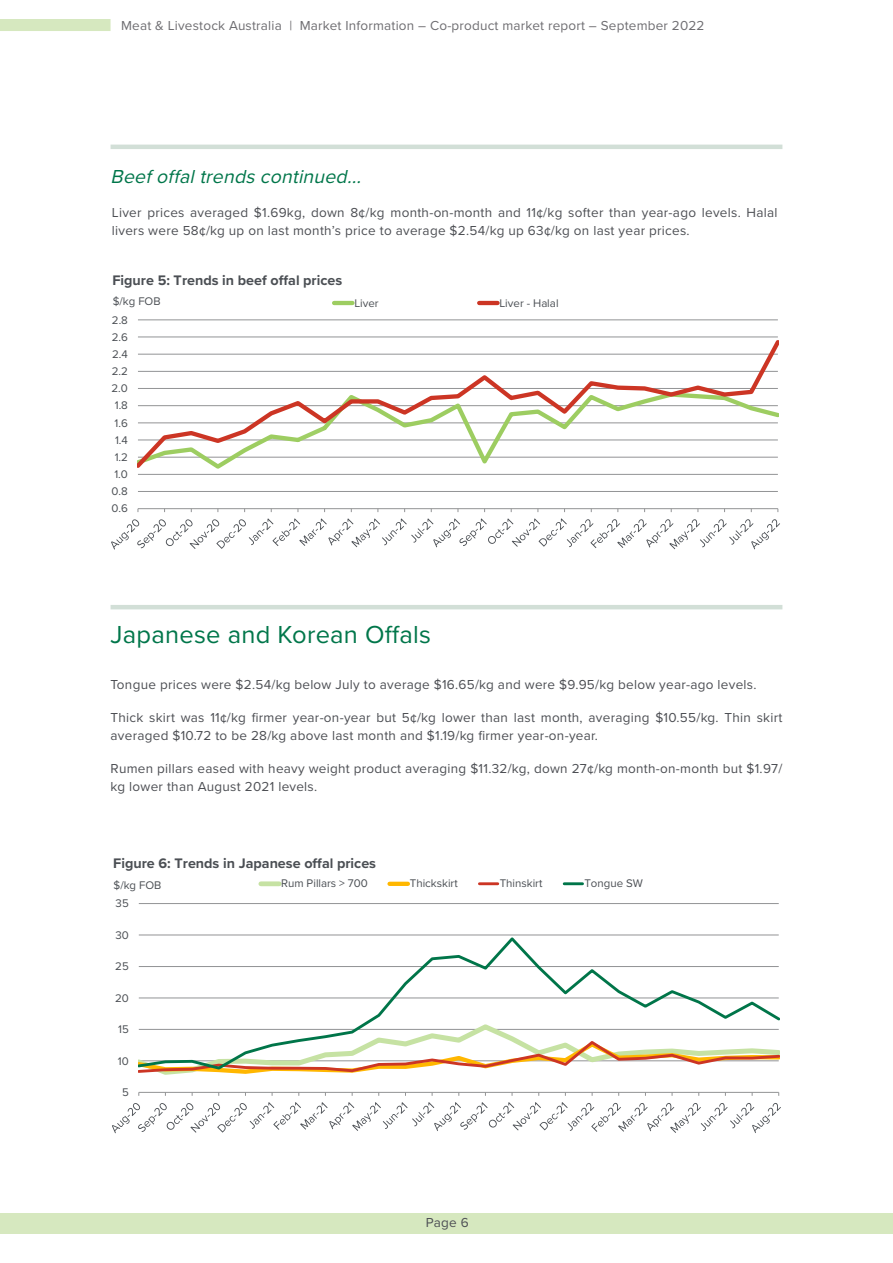
<style>
.page{position:relative;width:893px;height:1263px;background:#fff}
.page>*{position:absolute;margin:0;border:0;box-sizing:border-box;transform-origin:0 0}
.MLA_Sub_Heading{font:25.5px "Proxima Nova";letter-spacing:.01em;color:#00764a}
.MLA_Paragraph{font:italic 19.5px "Proxima Nova";color:#00764a}
.t1{font:700 14.4px "Proxima Nova";color:#4b4f54}
.MLA_Paragraph-2{font:13.5px/18px "Proxima Nova";letter-spacing:.02em;color:#4d4f54}
.t2{font:13.5px "Proxima Nova";letter-spacing:.015em;color:#6e6d71}
.t3{font:11.4px "Proxima Nova";color:#4b4f54}
</style>
<div class="page">
<div style="left:0;top:19px;width:111px;height:12px;background:#d6e8bf"></div>
<div style="left:0;top:1213px;width:893px;height:21px;background:#d6e8bf"></div>
<hr style="left:111px;top:145px;width:671px;height:4px;background:#d2dfd7">
<hr style="left:111px;top:605px;width:671px;height:4px;background:#d2dfd7">
<hr style="left:138px;top:491px;width:640px;height:1px;background:#929395">
<hr style="left:138px;top:474px;width:640px;height:1px;background:#929395">
<hr style="left:138px;top:319px;width:640px;height:1px;background:#929395">
<hr style="left:138px;top:508px;width:640px;height:1px;background:#929395">
<svg style="left:138px;top:336px;width:641px;height:133px"></svg>
<svg style="left:111px;top:518px;width:669px;height:32px"></svg>
<hr style="left:334px;top:301px;width:18px;height:4px;background:#9dcd61">
<hr style="left:479px;top:301px;width:19px;height:4px;background:#cc3524">
<hr style="left:139px;top:903px;width:640px;height:1px;background:#929395">
<hr style="left:139px;top:1092px;width:640px;height:1px;background:#929395">
<svg style="left:139px;top:1071px;width:225px;height:4px"></svg>
<svg style="left:139px;top:934px;width:640px;height:137px"></svg>
<svg style="left:112px;top:1102px;width:669px;height:31px"></svg>
<div style="left:261px;top:881px;width:18px;height:5px;background:#c6e2a3"></div>
<hr style="left:390px;top:882px;width:18px;height:4px;background:#ffb700">
<hr style="left:479px;top:882px;width:19px;height:3px;background:#cc3524">
<hr style="left:564px;top:882px;width:18px;height:3px;background:#007549">
<p class="t2" style="left:121px;top:15px;width:585px">Meat &amp; Livestock Australia | Market Information – Co-product market report – September 2022</p>
<p class="MLA_Paragraph" style="left:111px;top:162px;width:258px">Beefoffaltrendscontinued...</p>
<p class="MLA_Paragraph-2" style="left:112px;top:203px;width:667px">Liver prices averaged $1.69kg, down 8¢/kg month-on-month and 11¢/kg softer than year-ago levels. Halal livers were 58¢/kg up on last month’s price to average $2.54/kg up 63¢/kg on last year prices.</p>
<p class="t1" style="left:112px;top:269px;width:231px">Figure 5: Trends in beef offal prices</p>
<p class="t3" style="left:113px;top:293px;width:49px">$/kg FOB</p>
<p class="t3" style="left:112px;top:311px;width:18px">2.8</p>
<p class="t3" style="left:112px;top:328px;width:18px">2.6</p>
<p class="t3" style="left:112px;top:346px;width:17px">2.4</p>
<p class="t3" style="left:112px;top:363px;width:18px">2.2</p>
<p class="t3" style="left:112px;top:380px;width:18px">2.0</p>
<p class="t3" style="left:115px;top:397px;width:15px">1.8</p>
<p class="t3" style="left:115px;top:414px;width:15px">1.6</p>
<p class="t3" style="left:115px;top:431px;width:14px">1.4</p>
<p class="t3" style="left:115px;top:449px;width:15px">1.2</p>
<p class="t3" style="left:114px;top:466px;width:15px">1.0</p>
<p class="t3" style="left:112px;top:483px;width:18px">0.8</p>
<p class="t3" style="left:112px;top:500px;width:18px">0.6</p>
<p class="t3" style="left:354px;top:294px;width:26px">Liver</p>
<p class="t3" style="left:499px;top:294px;width:61px">Liver - Halal</p>
<p class="MLA_Sub_Heading" style="left:111px;top:616px;width:322px">Japanese and Korean Offals</p>
<p class="MLA_Paragraph-2" style="left:111px;top:675px;width:647px">Tongue prices were $2.54/kg below July to average $16.65/kg and were $9.95/kg below year-ago levels.</p>
<p class="MLA_Paragraph-2" style="left:111px;top:708px;width:673px">Thick skirt was 11¢/kg firmer year-on-year but 5¢/kg lower than last month, averaging $10.55/kg. Thin skirt averaged $10.72 to be 28/kg above last month and $1.19/kg firmer year-on-year.</p>
<p class="MLA_Paragraph-2" style="left:111px;top:759px;width:673px">Rumen pillars eased with heavy weight product averaging $11.32/kg, down 27¢/kg month-on-month but $1.97/ kg lower than August 2021 levels.</p>
<p class="t1" style="left:113px;top:853px;width:264px">Figure 6: Trends in Japanese offal prices</p>
<p class="t3" style="left:281px;top:875px;width:88px">Rum Pillars &gt; 700</p>
<p class="t3" style="left:410px;top:875px;width:49px">Thickskirt</p>
<p class="t3" style="left:500px;top:875px;width:44px">Thinskirt</p>
<p class="t3" style="left:584px;top:875px;width:60px">Tongue SW</p>
<p class="t3" style="left:114px;top:877px;width:49px">$/kg FOB</p>
<p class="t3" style="left:116px;top:895px;width:15px">35</p>
<p class="t3" style="left:115px;top:926px;width:15px">30</p>
<p class="t3" style="left:115px;top:958px;width:15px">25</p>
<p class="t3" style="left:115px;top:989px;width:15px">20</p>
<p class="t3" style="left:118px;top:1021px;width:12px">15</p>
<p class="t3" style="left:118px;top:1052px;width:12px">10</p>
<p class="t3" style="left:122px;top:1084px;width:8px">5</p>
<p class="MLA_Paragraph-2" style="left:426px;top:1213px;width:44px">Page 6</p>
</div>
